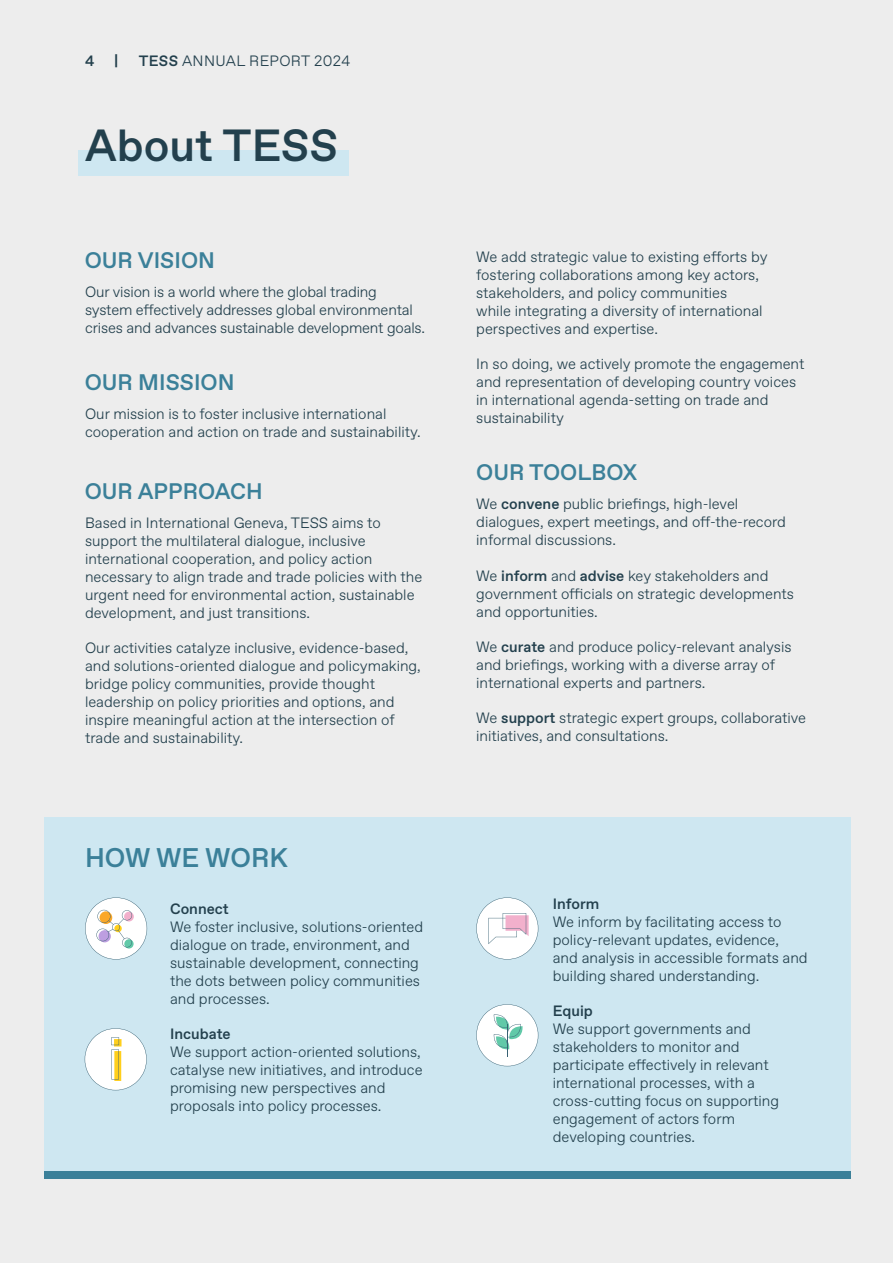
<style>
.page{position:relative;width:893px;height:1263px;background:#ededed}
.page>*{position:absolute;margin:0;border:0;box-sizing:border-box;transform-origin:0 0}
.t1{font:500 45px "ABC Favorit";color:#23404d}
.t2{font:500 27px "ABC Favorit";color:#3b8099}
.t3{font:500 22.5px "ABC Favorit";color:#3b8099}
.t4{font:300 15px/18px "ABC Favorit";color:#23404d}
.t5{font:500 15px "ABC Favorit";color:#23404d}
.t6{font:300 15px "ABC Favorit";letter-spacing:.02em;color:#23404d}
.s1{font-weight:500}
</style>
<div class="page">
<div style="left:44px;top:817px;width:806px;height:359px;background:#cee7f1"></div>
<div style="left:44px;top:1172px;width:806px;height:7px;background:#3b8099"></div>
<div style="left:79px;top:151px;width:270px;height:25px;background:#cee7f1"></div>
<svg style="left:85px;top:897px;width:62px;height:62px"></svg>
<svg style="left:85px;top:1028px;width:62px;height:62px"></svg>
<svg style="left:476px;top:897px;width:62px;height:62px"></svg>
<svg style="left:476px;top:1004px;width:62px;height:62px"></svg>
<p class="t5" style="left:85px;top:52px;width:11px">4</p>
<p class="t5" style="left:114px;top:52px;width:6px">|</p>
<p class="t6" style="left:139px;top:52px;width:213px"><span class="s1">TESS</span> ANNUAL REPORT 2024</p>
<h1 class="t1" style="left:85px;top:119px;width:255px">About TESS</h1>
<h3 class="t3" style="left:85px;top:247px;width:132px">OUR VISION</h3>
<p class="t4" style="left:85px;top:283px;width:342px">Our vision is a world where the global trading system effectively addresses global environmental crises and advances sustainable development goals.</p>
<h3 class="t3" style="left:85px;top:369px;width:151px">OUR MISSION</h3>
<p class="t4" style="left:85px;top:405px;width:337px">Our mission is to foster inclusive international cooperation and action on trade and sustainability.</p>
<h3 class="t3" style="left:85px;top:477px;width:180px">OUR APPROACH</h3>
<p class="t4" style="left:85px;top:514px;width:339px">Based in International Geneva, TESS aims to support the multilateral dialogue, inclusive international cooperation, and policy action necessary to align trade and trade policies with the urgent need for environmental action, sustainable development, and just transitions.</p>
<p class="t4" style="left:85px;top:639px;width:337px">Our activities catalyze inclusive, evidence-based, and solutions-oriented dialogue and policymaking, bridge policy communities, provide thought leadership on policy priorities and options, and inspire meaningful action at the intersection of trade and sustainability.</p>
<h2 class="t2" style="left:85px;top:841px;width:204px">HOW WE WORK</h2>
<p class="t5" style="left:170px;top:900px;width:60px">Connect</p>
<p class="t4" style="left:170px;top:918px;width:255px">We foster inclusive, solutions-oriented dialogue on trade, environment, and sustainable development, connecting the dots between policy communities and processes.</p>
<p class="t5" style="left:170px;top:1025px;width:62px">Incubate</p>
<p class="t4" style="left:170px;top:1043px;width:254px">We support action-oriented solutions, catalyse new initiatives, and introduce promising new perspectives and proposals into policy processes.</p>
<p class="t4" style="left:476px;top:248px;width:293px">We add strategic value to existing efforts by fostering collaborations among key actors, stakeholders, and policy communities<br>while integrating a diversity of international perspectives and expertise.</p>
<p class="t4" style="left:476px;top:355px;width:330px">In so doing, we actively promote the engagement and representation of developing country voices in international agenda-setting on trade and sustainability</p>
<h3 class="t3" style="left:476px;top:459px;width:162px">OUR TOOLBOX</h3>
<p class="t4" style="left:476px;top:495px;width:311px">We <span class="s1">convene</span> public briefings, high-level dialogues, expert meetings, and off-the-record informal discussions.</p>
<p class="t4" style="left:476px;top:566px;width:319px">We <span class="s1">inform</span> and <span class="s1">advise</span> key stakeholders and government officials on strategic developments and opportunities.</p>
<p class="t4" style="left:476px;top:638px;width:317px">We <span class="s1">curate</span> and produce policy-relevant analysis and briefings, working with a diverse array of international experts and partners.</p>
<p class="t4" style="left:476px;top:709px;width:331px">We <span class="s1">support</span> strategic expert groups, collaborative initiatives, and consultations.</p>
<p class="t5" style="left:553px;top:895px;width:48px">Inform</p>
<p class="t4" style="left:553px;top:913px;width:256px">We inform by facilitating access to policy-relevant updates, evidence, and analysis in accessible formats and building shared understanding.</p>
<p class="t5" style="left:553px;top:1002px;width:42px">Equip</p>
<p class="t4" style="left:553px;top:1020px;width:228px">We support governments and stakeholders to monitor and participate effectively in relevant international processes, with a cross-cutting focus on supporting engagement of actors form developing countries.</p>
</div>
